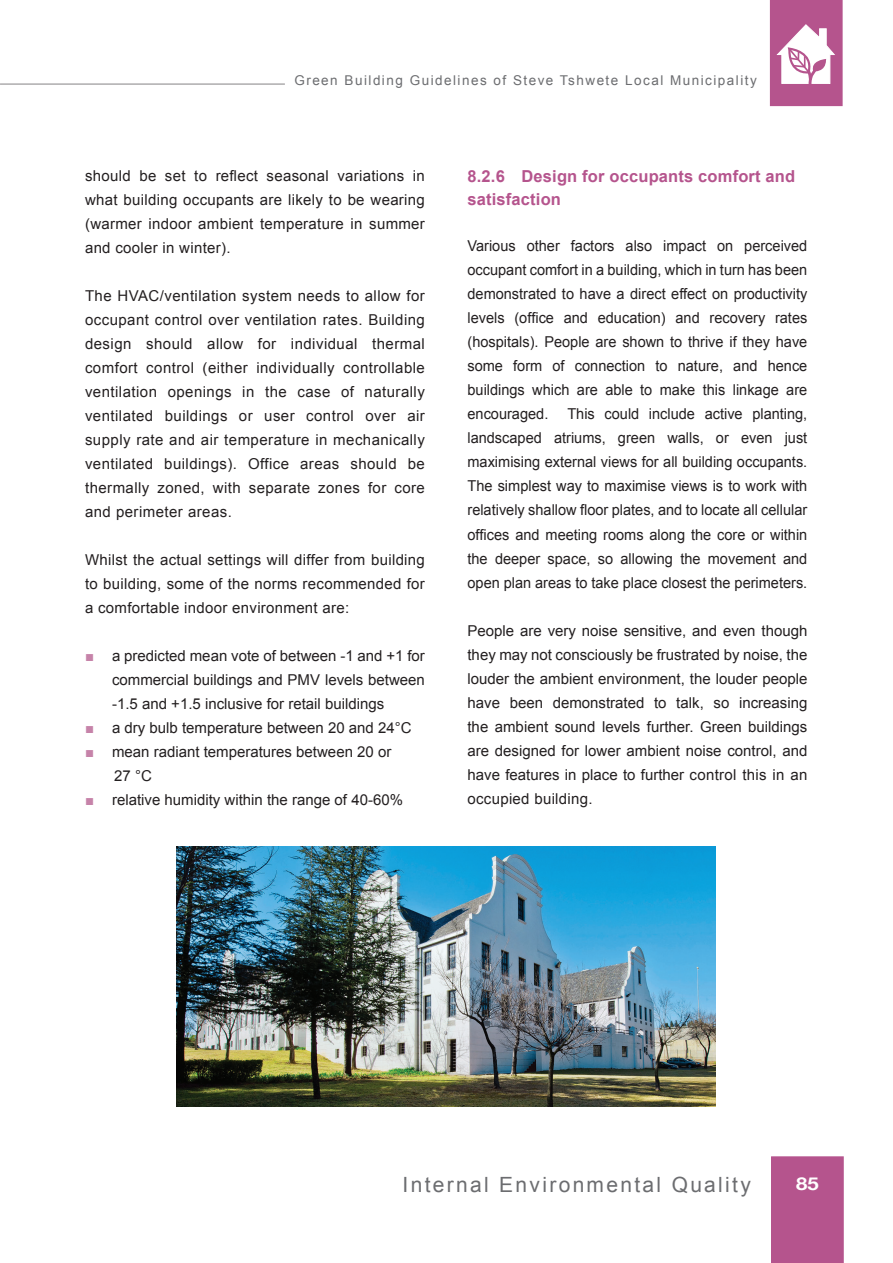
<style>
.page{position:relative;width:893px;height:1263px;background:#fff}
.page>*{position:absolute;margin:0;border:0;box-sizing:border-box;transform-origin:0 0}
.t1{font:21px "Arial";letter-spacing:.11em;color:#6c6d70}
.t2{font:700 17.7px "Helvetica Neue";color:#fff;scale:1.14 1}
.Bullet_3{font:700 16.5px/22.5px "Arial";letter-spacing:.01em;color:#b5548d}
.Bullet_chap_8{font:15px/24px "Arial";color:#231f20;text-align:justify}
.Bullet_chap_6{font:15px/24px "Arial";color:#231f20;text-align:justify}
.t3{font:13.5px "Arial";letter-spacing:.11em;color:#6c6d70}
.s1{color:#c683a9}
</style>
<div class="page">
<div style="left:772px;top:1157px;width:71px;height:105px;background:#b5548d"></div>
<div style="left:771px;top:1156px;width:73px;height:107px;border:2px solid #b5548d"></div>
<hr style="left:0;top:83px;width:285px;height:2px;background:#a7a5a7">
<div style="left:771px;top:0;width:71px;height:105px;background:#b5548d"></div>
<div style="left:770px;top:0;width:73px;height:106px;border:2px solid #b5548d"></div>
<svg style="left:777px;top:24px;width:58px;height:60px"></svg>
<img style="left:176px;top:846px;width:540px;height:261px">
<p class="t3" style="left:294px;top:71px;width:464px">Green Building Guidelines of Steve Tshwete Local Municipality</p>
<p class="Bullet_chap_6" style="left:85px;top:164px;width:341px">should be set to reflect seasonal variations in what building occupants are likely to be wearing (warmer indoor ambient temperature in summer and cooler in winter).</p>
<p class="Bullet_chap_6" style="left:85px;top:284px;width:341px">The HVAC/ventilation system needs to allow for occupant control over ventilation rates. Building design should allow for individual thermal comfort control (either individually controllable ventilation openings in the case of naturally ventilated buildings or user control over air supply rate and air temperature in mechanically ventilated buildings). Office areas should be thermally zoned, with separate zones for core and perimeter areas.</p>
<p class="Bullet_chap_6" style="left:85px;top:548px;width:341px">Whilst the actual settings will differ from building to building, some of the norms recommended for a comfortable indoor environment are:</p>
<p class="Bullet_chap_6" style="left:112px;top:644px;width:314px;text-indent:-27px"><span class="s1">■</span> a predicted mean vote of between -1 and +1 for commercial buildings and PMV levels between -1.5 and +1.5 inclusive for retail buildings</p>
<p class="Bullet_chap_6" style="left:85px;top:716px;width:328px"><span class="s1">■</span> a dry bulb temperature between 20 and 24°C</p>
<p class="Bullet_chap_6" style="left:85px;top:740px;width:308px"><span class="s1">■</span> mean radiant temperatures between 20 or</p>
<p class="Bullet_chap_8" style="left:114px;top:764px;width:39px">27 °C</p>
<p class="Bullet_chap_6" style="left:85px;top:788px;width:319px"><span class="s1">■</span> relative humidity within the range of 40-60%</p>
<p class="Bullet_3" style="left:467px;top:166px;width:329px">8.2.6 Design for occupants comfort and satisfaction</p>
<p class="Bullet_chap_8" style="left:467px;top:234px;width:341px">Various other factors also impact on perceived occupant comfort in a building, which in turn has been demonstrated to have a direct effect on productivity levels (office and education) and recovery rates (hospitals). People are shown to thrive if they have some form of connection to nature, and hence buildings which are able to make this linkage are encouraged.</p>
<p class="Bullet_chap_8" style="left:467px;top:402px;width:341px;text-indent:100px">This could include active planting, landscaped atriums, green walls, or even just maximising external views for all building occupants.<br>The simplest way to maximise views is to work with relatively shallow floor plates, and to locate all cellular offices and meeting rooms along the core or within the deeper space, so allowing the movement and open plan areas to take place closest the perimeters.</p>
<p class="Bullet_chap_8" style="left:467px;top:618px;width:341px">People are very noise sensitive, and even though they may not consciously be frustrated by noise, the louder the ambient environment, the louder people have been demonstrated to talk, so increasing the ambient sound levels further. Green buildings are designed for lower ambient noise control, and have features in place to further control this in an occupied building.</p>
<p class="t1" style="left:403px;top:1170px;width:350px">Internal Environmental Quality</p>
<p class="t2" style="left:796px;top:1170px;width:21px">85</p>
</div>
